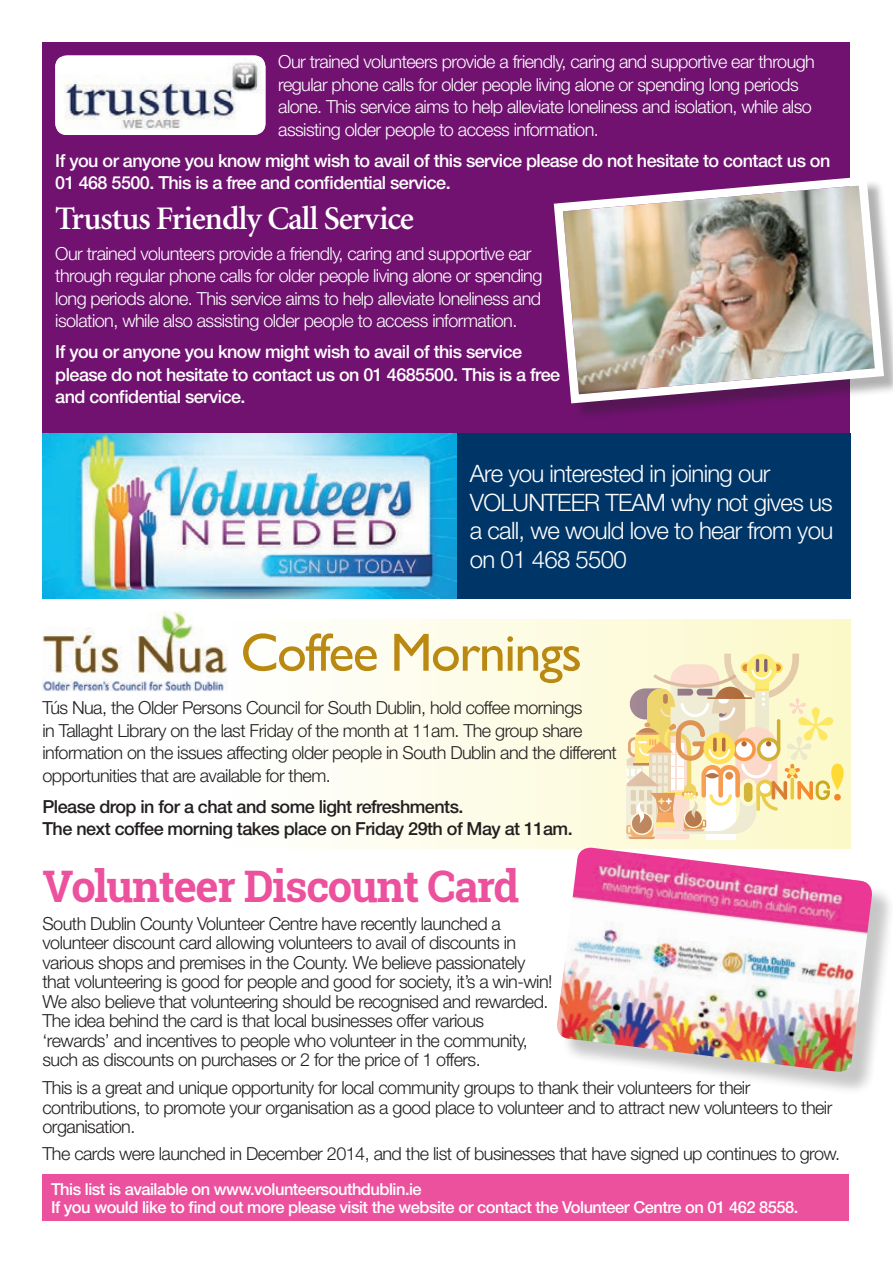
<style>
.page{position:relative;width:893px;height:1263px;background:#fff}
.page>*{position:absolute;margin:0;border:0;box-sizing:border-box;transform-origin:0 0}
.t1{font:54px "Gill Sans";letter-spacing:-.03em;color:#ba8912}
.t2{font:700 43.5px "Roboto Slab";letter-spacing:-.03em;color:#ec519e}
.t3{font:600 33px "Minion";letter-spacing:-.03em;color:#fff}
.t4{font:300 24px/28.5px "Helvetica Neue LT Std";letter-spacing:-.03em;color:#fff}
.t5{font:300 18px/19.5px "Helvetica Neue LT Std";letter-spacing:-.03em;color:#231f20}
.t6{font:300 18px/22.5px "Helvetica Neue LT Std";letter-spacing:-.03em;color:#fff}
.t7{font:500 18px/22.5px "Helvetica Neue LT Std";letter-spacing:-.03em;color:#fff}
.t8{font:500 18px/22.5px "Helvetica Neue LT Std";letter-spacing:-.03em;color:#231f20}
.t9{font:500 16.5px/18px "Helvetica Neue LT Std";letter-spacing:-.03em;color:#fff}
</style>
<div class="page">
<div style="left:228px;top:619px;width:622px;height:230px;background:linear-gradient(to right,#fefeff,#fcf9c8)"></div>
<svg style="left:626px;top:654px;width:224px;height:185px;background:#f2e2b5"></svg>
<div style="left:834px;top:794px;width:7px;height:6px;background:#f58220;border-radius:50%"></div>
<div style="left:43px;top:43px;width:807px;height:391px;background:#711271"></div>
<div style="left:43px;top:1174px;width:806px;height:47px;background:#ec519e"></div>
<div style="left:55px;top:55px;width:210px;height:80px;background:#fff;border-radius:12px"></div>
<img style="left:55px;top:57px;width:210px;height:78px">
<img style="left:43px;top:434px;width:414px;height:165px">
<div style="left:556px;top:179px;width:337px;height:241px;background:#231f20;opacity:.35"></div>
<img style="left:553px;top:177px;width:335px;height:231px">
<div style="left:457px;top:434px;width:393px;height:165px;background:#003667"></div>
<img style="left:43px;top:611px;width:185px;height:81px">
<div style="left:560px;top:851px;width:333px;height:244px;background:#231f20;opacity:.25"></div>
<img style="left:556px;top:848px;width:317px;height:225px">
<p class="t6" style="left:278px;top:50px;width:538px">Our trained volunteers provide a friendly, caring and supportive ear through regular phone calls for older people living alone or spending long periods alone. This service aims to help alleviate loneliness and isolation, while also assisting older people to access information.</p>
<p class="t7" style="left:55px;top:149px;width:777px">If you or anyone you know might wish to avail of this service please do not hesitate to contact us on<br>01 468 5500. This is a free and confidential service.</p>
<h3 class="t3" style="left:55px;top:201px;width:360px">Trustus Friendly Call Service</h3>
<p class="t6" style="left:55px;top:242px;width:489px">Our trained volunteers provide a friendly, caring and supportive ear through regular phone calls for older people living alone or spending long periods alone. This service aims to help alleviate loneliness and isolation, while also assisting older people to access information.</p>
<p class="t7" style="left:55px;top:340px;width:506px">If you or anyone you know might wish to avail of this service please do not hesitate to contact us on 01 4685500. This is a free and confidential service.</p>
<h3 class="t4" style="left:470px;top:459px;width:365px">Are you interested in joining our<br>VOLUNTEER TEAM why not gives us a call, we would love to hear from you on 01 468 5500</h3>
<h1 class="t1" style="left:240px;top:621px;width:343px">Coffee Mornings</h1>
<p class="t5" style="left:43px;top:696px;width:576px;line-height:22.5px">Tús Nua, the Older Persons Council for South Dublin, hold coffee mornings<br>in Tallaght Library on the last Friday of the month at 11am. The group share information on the issues affecting older people in South Dublin and the different opportunities that are available for them.</p>
<p class="t8" style="left:43px;top:795px;width:532px">Please drop in for a chat and some light refreshments.<br>The next coffee morning takes place on Friday 29th of May at 11am.</p>
<h2 class="t2" style="left:43px;top:856px;width:478px">Volunteer Discount Card</h2>
<p class="t5" style="left:43px;top:913px;width:511px">South Dublin County Volunteer Centre have recently launched a volunteer discount card allowing volunteers to avail of discounts in various shops and premises in the County. We believe passionately that volunteering is good for people and good for society, it’s a win-win!<br>We also believe that volunteering should be recognised and rewarded.<br>The idea behind the card is that local businesses offer various ‘rewards’ and incentives to people who volunteer in the community, such as discounts on purchases or 2 for the price of 1 offers.</p>
<p class="t5" style="left:43px;top:1078px;width:791px">This is a great and unique opportunity for local community groups to thank their volunteers for their contributions, to promote your organisation as a good place to volunteer and to attract new volunteers to their organisation.</p>
<p class="t5" style="left:43px;top:1143px;width:799px">The cards were launched in December 2014, and the list of businesses that have signed up continues to grow.</p>
<p class="t9" style="left:51px;top:1179px;width:749px">This list is available on www.volunteersouthdublin.ie<br>If you would like to find out more please visit the website or contact the Volunteer Centre on 01 462 8558.</p>
</div>
